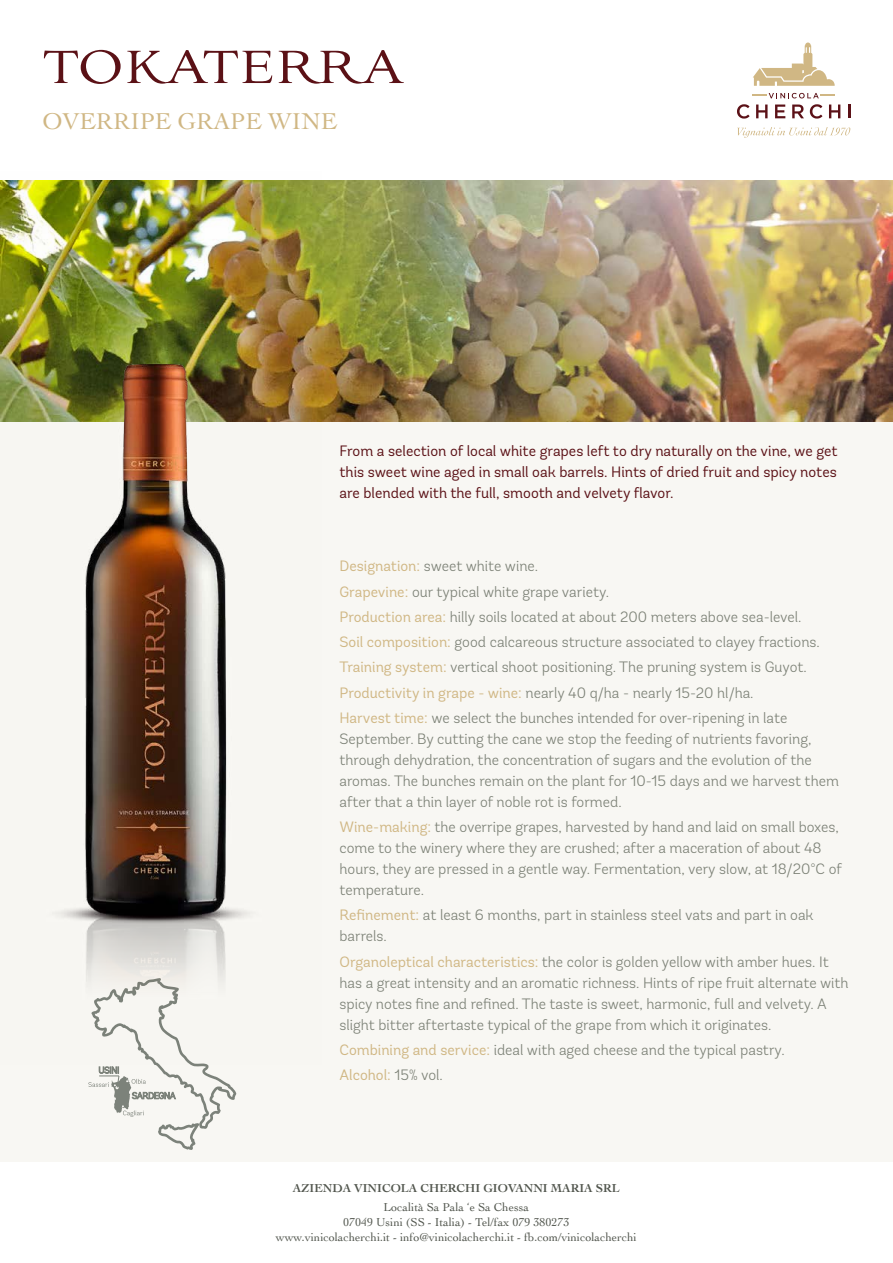
<style>
.page{position:relative;width:893px;height:1263px;background:#fff}
.page>*{position:absolute;margin:0;border:0;box-sizing:border-box;transform-origin:0 0}
.t1{font:54px "Questal";letter-spacing:-.02em;color:#5b1116}
.t2{font:24px "Cochin";color:#d0b784}
.t3{font:300 15px/21px "Andes";color:#7c8176}
.t4{font:15px/21px "Andes";color:#5b1116;text-align:justify}
.t5{font:12px/15px "Cochin";color:#51554d;text-align:center}
.t6{font:700 12px "Cochin";color:#51554d}
.s1{font-weight:400;color:#d0b784}
</style>
<div class="page">
<div style="left:0;top:225px;width:893px;height:937px;background:#f8f7f3"></div>
<img style="left:322px;top:181px;width:571px;height:241px">
<svg style="left:737px;top:127px;width:113px;height:11px"></svg>
<svg style="left:753px;top:93px;width:82px;height:5px"></svg>
<svg style="left:753px;top:43px;width:82px;height:43px"></svg>
<svg style="left:775px;top:105px;width:10px;height:13px"></svg>
<svg style="left:737px;top:104px;width:13px;height:15px"></svg>
<svg style="left:756px;top:105px;width:11px;height:13px"></svg>
<svg style="left:848px;top:105px;width:2px;height:13px"></svg>
<svg style="left:829px;top:105px;width:11px;height:13px"></svg>
<svg style="left:810px;top:104px;width:12px;height:15px"></svg>
<svg style="left:792px;top:105px;width:12px;height:13px"></svg>
<svg style="left:88px;top:1064px;width:148px;height:86px"></svg>
<img style="left:0;top:180px;width:322px;height:884px">
<h1 class="t1" style="left:43px;top:31px;width:361px">TOKATERRA</h1>
<h2 class="t2" style="left:43px;top:105px;width:296px">OVERRIPE GRAPE WINE</h2>
<p class="t4" style="left:339px;top:441px;width:500px">From a selection of local white grapes left to dry naturally on the vine, we get this sweet wine aged in small oak barrels. Hints of dried fruit and spicy notes are blended with the full, smooth and velvety flavor.</p>
<p class="t3" style="left:339px;top:554px;width:482px;line-height:25.2px"><span class="s1">Designation:</span> sweet white wine.<br><span class="s1">Grapevine:</span> our typical white grape variety.<br><span class="s1">Production area:</span> hilly soils located at about 200 meters above sea-level.<br><span class="s1">Soil composition:</span> good calcareous structure associated to clayey fractions.<br><span class="s1">Training system:</span> vertical shoot positioning. The pruning system is Guyot.<br><span class="s1">Productivity in grape - wine:</span> nearly 40 q/ha - nearly 15-20 hl/ha.<br><span class="s1">Harvest time:</span> we select the bunches intended for over-ripening in late</p>
<p class="t3" style="left:339px;top:728px;width:501px">September. By cutting the cane we stop the feeding of nutrients favoring, through dehydration, the concentration of sugars and the evolution of the aromas. The bunches remain on the plant for 10-15 days and we harvest them after that a thin layer of noble rot is formed.</p>
<p class="t3" style="left:339px;top:816px;width:504px"><span class="s1">Wine-making:</span> the overripe grapes, harvested by hand and laid on small boxes, come to the winery where they are crushed; after a maceration of about 48 hours, they are pressed in a gentle way. Fermentation, very slow, at 18/20°C of temperature.</p>
<p class="t3" style="left:339px;top:905px;width:476px"><span class="s1">Refinement:</span> at least 6 months, part in stainless steel vats and part in oak barrels.</p>
<p class="t3" style="left:339px;top:951px;width:511px"><span class="s1">Organoleptical characteristics:</span> the color is golden yellow with amber hues. It has a great intensity and an aromatic richness. Hints of ripe fruit alternate with spicy notes fine and refined. The taste is sweet, harmonic, full and velvety. A slight bitter aftertaste typical of the grape from which it originates.</p>
<p class="t3" style="left:339px;top:1037px;width:447px;line-height:25.2px"><span class="s1">Combining and service:</span> ideal with aged cheese and the typical pastry.<br><span class="s1">Alcohol:</span> 15% vol.</p>
<p class="t6" style="left:293px;top:1180px;width:329px">AZIENDA VINICOLA CHERCHI GIOVANNI MARIA SRL</p>
<p class="t5" style="left:276px;top:1199px;width:362px">Località Sa Pala ‘e Sa Chessa<br>07049 Usini (SS - Italia) - Tel/fax 079 380273<br>www.vinicolacherchi.it - info@vinicolacherchi.it - fb.com/vinicolacherchi</p>
</div>
